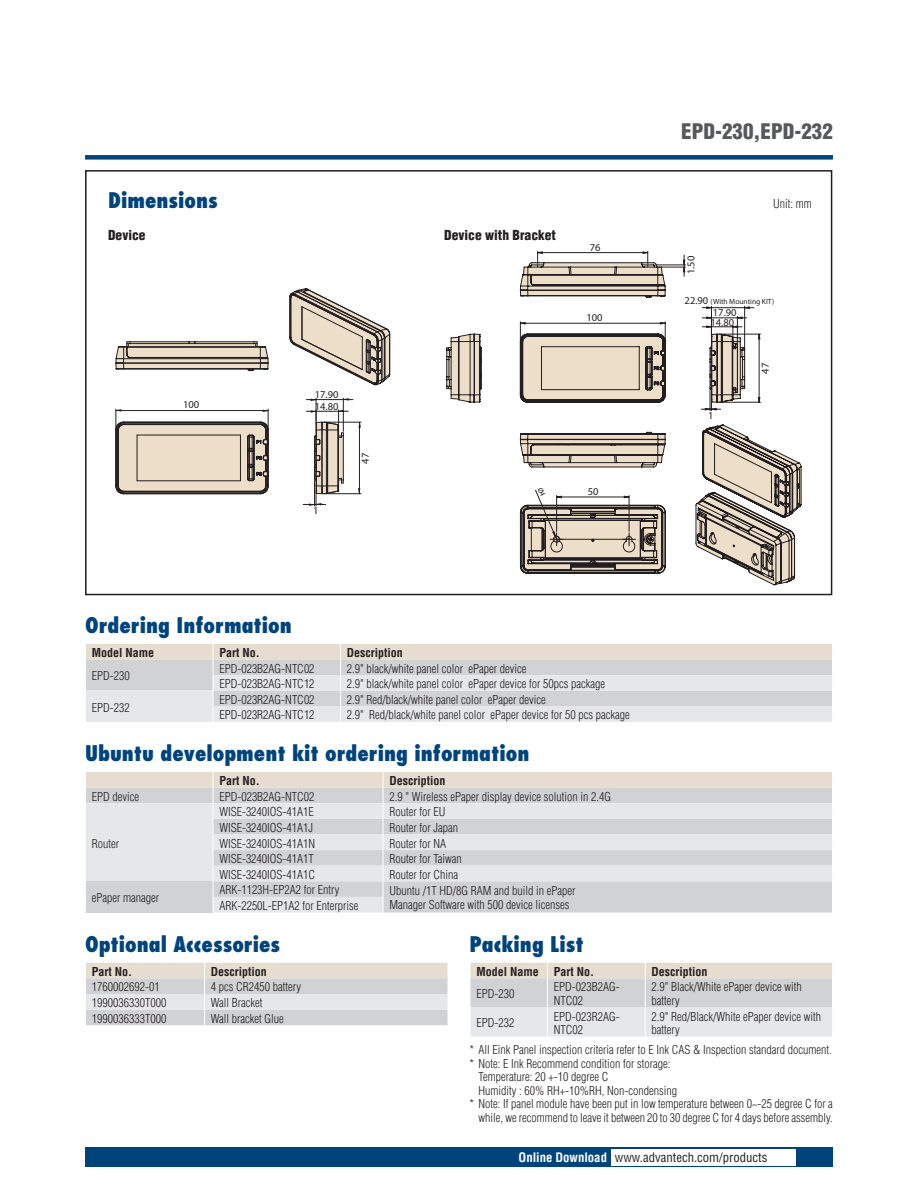
<style>
.page{position:relative;width:918px;height:1188px;background:#fff}
.page>*{position:absolute;margin:0;border:0;box-sizing:border-box;transform-origin:0 0}
.t1{font:800 condensed 21px "Futura";color:#00447b}
.t2{font:900 condensed 21px "Helvetica";color:#57585a}
.t3{font:900 condensed 13.5px "Helvetica";color:#231f20}
.t4{font:condensed 12.75px "Helvetica";color:#231f20}
.t5{font:300 condensed 12px/13.5px "Helvetica";color:#231f20}
.t6{font:700 condensed 12px "Helvetica";color:#231f20}
.t7{font:10.5px "Myriad Pro";color:#231f20}
.t8{font:7.5px "Myriad Pro";color:#231f20}
.s1{font-size:10.5px}
.s2{font-weight:700;color:#fff}
</style>
<div class="page">
<div style="left:85px;top:155px;width:748px;height:5px;background:#00447b"></div>
<div style="left:85px;top:1147px;width:748px;height:20px;background:#00447b"></div>
<div style="left:611px;top:1149px;width:184px;height:16px;background:#fff"></div>
<svg style="left:86px;top:644px;width:746px;height:78px;background:#dedcdb"></svg>
<svg style="left:85px;top:772px;width:747px;height:140px;background:#dcdbdc"></svg>
<svg style="left:86px;top:963px;width:362px;height:62px;background:#dbdad8"></svg>
<div style="left:85px;top:170px;width:747px;height:425px;border:2px solid #231f20"></div>
<svg style="left:470px;top:963px;width:362px;height:74px;background:#dedcdb"></svg>
<div style="left:116px;top:422px;width:152px;height:72px;background:#eddec9;border-radius:8px"></div>
<hr style="left:137px;top:480px;width:103px;height:1px;background:#231f20">
<hr style="left:240px;top:435px;width:1px;height:46px;background:#231f20">
<hr style="left:137px;top:435px;width:103px;height:1px;background:#231f20">
<hr style="left:137px;top:435px;width:1px;height:46px;background:#231f20">
<hr style="left:124px;top:423px;width:136px;height:1px;background:#231f20">
<hr style="left:117px;top:430px;width:1px;height:56px;background:#231f20">
<hr style="left:124px;top:492px;width:136px;height:1px;background:#231f20">
<hr style="left:116px;top:430px;width:1px;height:56px;background:#231f20">
<hr style="left:123px;top:422px;width:138px;height:1px;background:#231f20">
<hr style="left:123px;top:493px;width:138px;height:1px;background:#231f20">
<hr style="left:115px;top:430px;width:1px;height:56px;background:#231f20">
<svg style="left:115px;top:486px;width:10px;height:8px"></svg>
<hr style="left:118px;top:430px;width:1px;height:56px;background:#231f20">
<hr style="left:124px;top:424px;width:136px;height:1px;background:#231f20">
<hr style="left:124px;top:491px;width:136px;height:1px;background:#231f20">
<svg style="left:115px;top:409px;width:10px;height:22px"></svg>
<svg style="left:246px;top:409px;width:23px;height:85px"></svg>
<hr style="left:116px;top:410px;width:152px;height:1px;background:#231f20">
<hr style="left:324px;top:422px;width:37px;height:1px;background:#231f20">
<hr style="left:324px;top:493px;width:37px;height:1px;background:#231f20">
<hr style="left:359px;top:422px;width:1px;height:72px;background:#231f20">
<svg style="left:303px;top:398px;width:46px;height:108px"></svg>
<hr style="left:316px;top:399px;width:37px;height:1px;background:#231f20">
<svg style="left:115px;top:341px;width:154px;height:31px;background:#b2a89c"></svg>
<svg style="left:288px;top:288px;width:103px;height:98px"></svg>
<svg style="left:519px;top:306px;width:242px;height:105px"></svg>
<svg style="left:695px;top:424px;width:107px;height:162px"></svg>
<svg style="left:520px;top:432px;width:146px;height:36px;background:#b2a79a"></svg>
<svg style="left:446px;top:333px;width:36px;height:70px;background:#b5ab9f"></svg>
<svg style="left:520px;top:251px;width:166px;height:47px"></svg>
<svg style="left:519px;top:489px;width:147px;height:85px"></svg>
<h1 class="t1" style="left:108px;top:187px;width:111px">Dimensions</h1>
<p class="t3" style="left:108px;top:227px;width:39px">Device</p>
<p class="t3" style="left:444px;top:227px;width:113px">Device with Bracket</p>
<p class="t7" style="left:183px;top:398px;width:18px">100</p>
<p class="t7" style="left:315px;top:388px;width:25px">17.90</p>
<p class="t7" style="left:315px;top:400px;width:25px">14.80</p>
<p class="t7" style="left:313px;top:504px;width:7px">1</p>
<p class="t7" style="left:359px;top:464px;width:12px;rotate:-90deg">47</p>
<p class="t7" style="left:590px;top:241px;width:12px">76</p>
<p class="t7" style="left:586px;top:311px;width:18px">100</p>
<p class="t7" style="left:588px;top:485px;width:12px">50</p>
<h1 class="t1" style="left:85px;top:612px;width:208px">Ordering Information</h1>
<p class="t6" style="left:92px;top:645px;width:64px">Model Name</p>
<p class="t6" style="left:219px;top:645px;width:42px">Part No.</p>
<p class="t6" style="left:347px;top:645px;width:57px">Description</p>
<p class="t5" style="left:92px;top:669px;width:39px">EPD-230</p>
<p class="t5" style="left:219px;top:661px;width:97px">EPD-023B2AG-NTC02</p>
<p class="t5" style="left:347px;top:661px;width:181px">2.9" black/white panel color ePaper device</p>
<p class="t5" style="left:219px;top:677px;width:97px">EPD-023B2AG-NTC12</p>
<p class="t5" style="left:347px;top:677px;width:260px">2.9" black/white panel color ePaper device for 50pcs package</p>
<p class="t5" style="left:219px;top:693px;width:97px">EPD-023R2AG-NTC02</p>
<p class="t5" style="left:347px;top:693px;width:200px">2.9" Red/black/white panel color ePaper device</p>
<p class="t5" style="left:219px;top:708px;width:97px">EPD-023R2AG-NTC12</p>
<p class="t5" style="left:347px;top:708px;width:284px">2.9" Red/black/white panel color ePaper device for 50 pcs package</p>
<h1 class="t1" style="left:85px;top:740px;width:446px">Ubuntu development kit ordering information</h1>
<p class="t6" style="left:219px;top:773px;width:42px">Part No.</p>
<p class="t6" style="left:389px;top:773px;width:57px">Description</p>
<p class="t5" style="left:92px;top:790px;width:49px">EPD device</p>
<p class="t5" style="left:219px;top:790px;width:97px">EPD-023B2AG-NTC02</p>
<p class="t5" style="left:389px;top:790px;width:223px">2.9 " Wireless ePaper display device solution in 2.4G</p>
<p class="t5" style="left:92px;top:836px;width:29px">Router</p>
<p class="t5" style="left:92px;top:700px;width:39px">EPD-232</p>
<p class="t5" style="left:219px;top:805px;width:96px">WISE-3240IOS-41A1E</p>
<p class="t5" style="left:389px;top:805px;width:57px">Router for EU</p>
<p class="t5" style="left:219px;top:821px;width:95px">WISE-3240IOS-41A1J</p>
<p class="t5" style="left:389px;top:821px;width:70px">Router for Japan</p>
<p class="t5" style="left:219px;top:836px;width:97px">WISE-3240IOS-41A1N</p>
<p class="t5" style="left:389px;top:836px;width:58px">Router for NA</p>
<p class="t5" style="left:219px;top:852px;width:96px">WISE-3240IOS-41A1T</p>
<p class="t5" style="left:389px;top:852px;width:74px">Router for Taiwan</p>
<p class="t5" style="left:219px;top:868px;width:97px">WISE-3240IOS-41A1C</p>
<p class="t5" style="left:389px;top:868px;width:70px">Router for China</p>
<h1 class="t2" style="left:681px;top:118px;width:153px">EPD-230,EPD-232</h1>
<p class="t7" style="left:685px;top:274px;width:20px;rotate:-90deg">1.50</p>
<p class="t5" style="left:773px;top:197px;width:40px">Unit: mm</p>
<p class="t8" style="left:685px;top:297px;width:91px"><span class="s1">22.90</span> (With Mounting KIT)</p>
<p class="t7" style="left:713px;top:306px;width:25px">17.90</p>
<p class="t7" style="left:711px;top:316px;width:25px">14.80</p>
<p class="t7" style="left:708px;top:409px;width:7px">1</p>
<p class="t7" style="left:759px;top:374px;width:12px;rotate:-90deg">47</p>
<p class="t5" style="left:219px;top:883px;width:122px">ARK-1123H-EP2A2 for Entry</p>
<p class="t5" style="left:389px;top:884px;width:187px">Ubuntu /1T HD/8G RAM and build in ePaper</p>
<p class="t5" style="left:219px;top:899px;width:141px">ARK-2250L-EP1A2 for Enterprise</p>
<p class="t5" style="left:389px;top:898px;width:181px">Manager Software with 500 device licenses</p>
<h1 class="t1" style="left:85px;top:931px;width:197px">Optional Accessories</h1>
<p class="t6" style="left:92px;top:964px;width:42px">Part No.</p>
<p class="t6" style="left:211px;top:964px;width:57px">Description</p>
<p class="t5" style="left:92px;top:980px;width:69px">1760002692-01</p>
<p class="t5" style="left:211px;top:980px;width:92px">4 pcs CR2450 battery</p>
<p class="t5" style="left:92px;top:996px;width:76px">1990036330T000</p>
<p class="t5" style="left:211px;top:996px;width:53px">Wall Bracket</p>
<p class="t5" style="left:92px;top:1011px;width:76px">1990036333T000</p>
<p class="t5" style="left:211px;top:1011px;width:75px">Wall bracket Glue</p>
<p class="t5" style="left:92px;top:891px;width:69px">ePaper manager</p>
<h1 class="t1" style="left:470px;top:931px;width:116px">Packing List</h1>
<p class="t6" style="left:476px;top:964px;width:64px">Model Name</p>
<p class="t6" style="left:554px;top:964px;width:42px">Part No.</p>
<p class="t6" style="left:652px;top:964px;width:57px">Description</p>
<p class="t5" style="left:476px;top:987px;width:39px">EPD-230</p>
<p class="t5" style="left:554px;top:980px;width:67px">EPD-023B2AG-<br>NTC02</p>
<p class="t5" style="left:652px;top:980px;width:152px">2.9" Black/White ePaper device with battery</p>
<p class="t5" style="left:476px;top:1016px;width:39px">EPD-232</p>
<p class="t5" style="left:554px;top:1009px;width:67px">EPD-023R2AG-<br>NTC02</p>
<p class="t5" style="left:652px;top:1009px;width:171px">2.9" Red/Black/White ePaper device with battery</p>
<p class="t5" style="left:470px;top:1043px;width:364px">* All Eink Panel inspection criteria refer to E Ink CAS &amp; Inspection standard document.</p>
<p class="t5" style="left:470px;top:1057px;width:202px">* Note: E Ink Recommend condition for storage:</p>
<p class="t5" style="left:479px;top:1070px;width:131px">Temperature: 20 +-10 degree C</p>
<p class="t5" style="left:479px;top:1084px;width:200px">Humidity : 60% RH+-10%RH, Non-condensing</p>
<p class="t5" style="left:470px;top:1097px;width:365px">* Note: If panel module have been put in low temperature between 0~-25 degree C for a</p>
<p class="t5" style="left:479px;top:1111px;width:356px">while, we recommend to leave it between 20 to 30 degree C for 4 days before assembly.</p>
<p class="t4" style="left:519px;top:1150px;width:250px"><span class="s2">Online Download</span> www.advantech.com/products</p>
</div>
